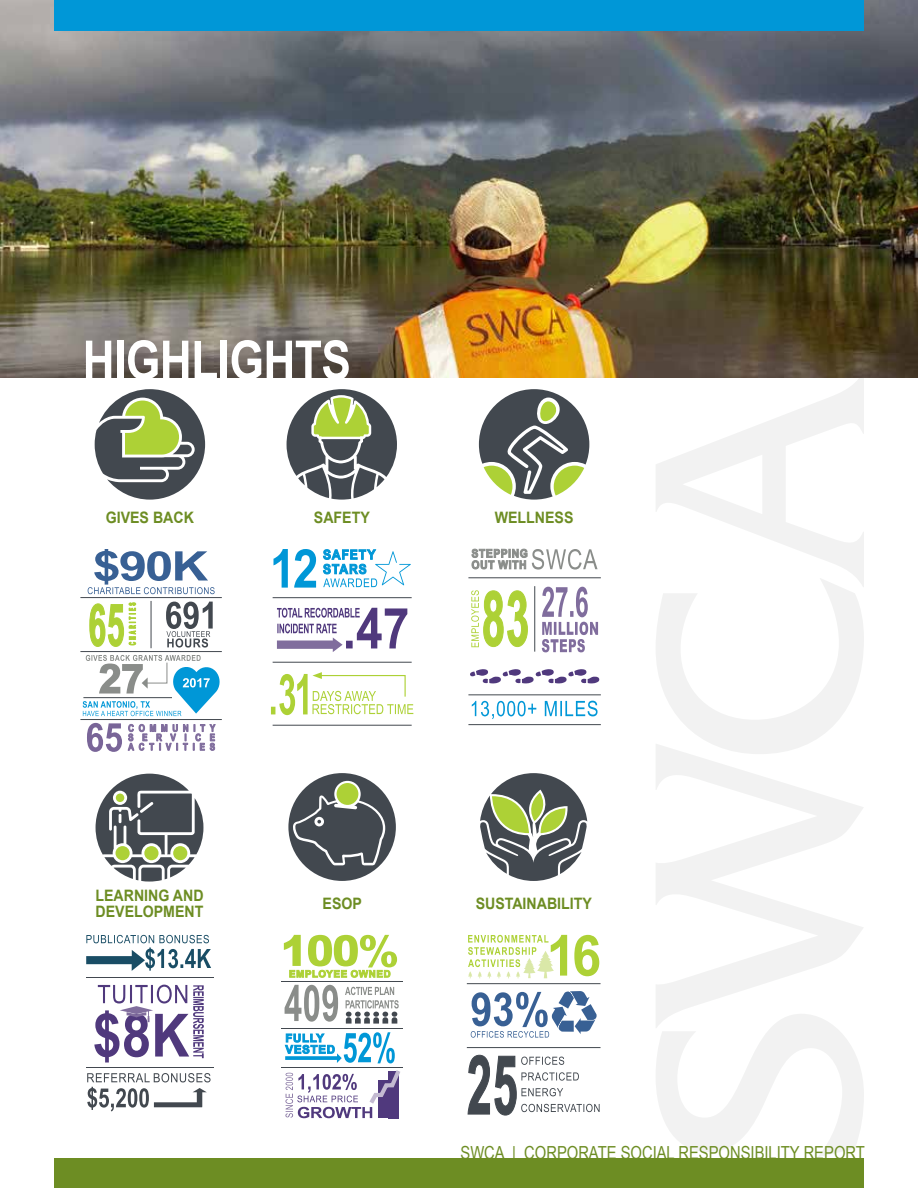
<style>
.page{position:relative;width:918px;height:1188px;background:#fff}
.page>*{position:absolute;margin:0;border:0;box-sizing:border-box;transform-origin:0 0}
.t1{font:700 54px "Arial Narrow";letter-spacing:-.01em;color:#fff}
.t2{font:18px "Arial Narrow";color:#6d8d23}
.t3{font:700 15.75px/15.8px "Arial";color:#6d8d23;scale:.9 1}
</style>
<div class="page">
<svg style="left:656px;top:754px;width:207px;height:260px"></svg>
<svg style="left:656px;top:1014px;width:208px;height:143px"></svg>
<svg style="left:656px;top:587px;width:208px;height:167px"></svg>
<svg style="left:656px;top:378px;width:208px;height:209px"></svg>
<img style="left:0;top:0;width:918px;height:378px">
<svg style="left:479px;top:389px;width:110px;height:111px"></svg>
<svg style="left:287px;top:389px;width:110px;height:111px"></svg>
<svg style="left:95px;top:389px;width:110px;height:111px"></svg>
<svg style="left:480px;top:773px;width:107px;height:108px"></svg>
<svg style="left:96px;top:774px;width:107px;height:108px"></svg>
<div style="left:288px;top:773px;width:108px;height:108px;background:#42484f;border-radius:50%"></div>
<svg style="left:289px;top:779px;width:99px;height:101px"></svg>
<svg style="left:472px;top:701px;width:126px;height:18px"></svg>
<svg style="left:472px;top:549px;width:126px;height:21px"></svg>
<hr style="left:468px;top:577px;width:133px;height:1px;background:#42484f">
<hr style="left:468px;top:694px;width:133px;height:1px;background:#42484f">
<svg style="left:542px;top:587px;width:56px;height:65px"></svg>
<hr style="left:534px;top:586px;width:1px;height:66px;background:#42484f">
<svg style="left:471px;top:590px;width:57px;height:57px"></svg>
<hr style="left:468px;top:724px;width:133px;height:1px;background:#42484f">
<svg style="left:470px;top:669px;width:130px;height:14px"></svg>
<svg style="left:273px;top:549px;width:43px;height:39px"></svg>
<svg style="left:323px;top:549px;width:88px;height:38px"></svg>
<hr style="left:273px;top:725px;width:139px;height:1px;background:#42484f">
<hr style="left:273px;top:597px;width:139px;height:1px;background:#42484f">
<hr style="left:273px;top:662px;width:139px;height:1px;background:#42484f">
<svg style="left:277px;top:608px;width:130px;height:44px"></svg>
<svg style="left:271px;top:672px;width:142px;height:43px"></svg>
<svg style="left:467px;top:1055px;width:133px;height:61px"></svg>
<svg style="left:468px;top:935px;width:131px;height:43px"></svg>
<svg style="left:471px;top:991px;width:126px;height:47px"></svg>
<hr style="left:467px;top:983px;width:134px;height:1px;background:#42484f">
<hr style="left:467px;top:1047px;width:134px;height:1px;background:#42484f">
<hr style="left:86px;top:977px;width:127px;height:1px;background:#42484f">
<hr style="left:86px;top:1067px;width:127px;height:1px;background:#42484f">
<svg style="left:86px;top:935px;width:125px;height:36px"></svg>
<svg style="left:87px;top:1073px;width:124px;height:39px"></svg>
<svg style="left:94px;top:985px;width:110px;height:78px"></svg>
<svg style="left:285px;top:985px;width:53px;height:37px"></svg>
<hr style="left:282px;top:981px;width:121px;height:1px;background:#42484f">
<hr style="left:282px;top:1028px;width:121px;height:1px;background:#42484f">
<hr style="left:282px;top:1068px;width:121px;height:1px;background:#42484f">
<svg style="left:284px;top:935px;width:113px;height:43px"></svg>
<svg style="left:345px;top:987px;width:54px;height:37px"></svg>
<svg style="left:285px;top:1032px;width:118px;height:86px"></svg>
<svg style="left:88px;top:549px;width:127px;height:45px"></svg>
<hr style="left:80px;top:597px;width:142px;height:1px;background:#42484f">
<hr style="left:80px;top:651px;width:142px;height:1px;background:#42484f">
<hr style="left:80px;top:719px;width:142px;height:1px;background:#42484f">
<svg style="left:166px;top:602px;width:47px;height:46px"></svg>
<hr style="left:151px;top:601px;width:1px;height:47px;background:#42484f">
<svg style="left:89px;top:602px;width:47px;height:45px"></svg>
<svg style="left:83px;top:655px;width:137px;height:61px"></svg>
<svg style="left:87px;top:723px;width:35px;height:29px"></svg>
<svg style="left:128px;top:724px;width:87px;height:27px"></svg>
<div style="left:54px;top:1159px;width:810px;height:29px;background:#6d8d23"></div>
<div style="left:54px;top:0;width:810px;height:30px;background:#0097d7"></div>
<h1 class="t1" style="left:83px;top:319px;width:270px">HIGHLIGHTS</h1>
<p class="t3" style="left:106px;top:510px;width:100px">GIVES BACK</p>
<p class="t3" style="left:314px;top:510px;width:64px">SAFETY</p>
<p class="t3" style="left:495px;top:510px;width:89px">WELLNESS</p>
<p class="t3" style="left:95px;top:888px;width:122px">LEARNING AND<br>DEVELOPMENT</p>
<p class="t3" style="left:323px;top:896px;width:45px">ESOP</p>
<p class="t3" style="left:476px;top:896px;width:131px">SUSTAINABILITY</p>
<p class="t2" style="left:460px;top:1140px;width:406px">SWCA | CORPORATE SOCIAL RESPONSIBILITY REPORT</p>
</div>
